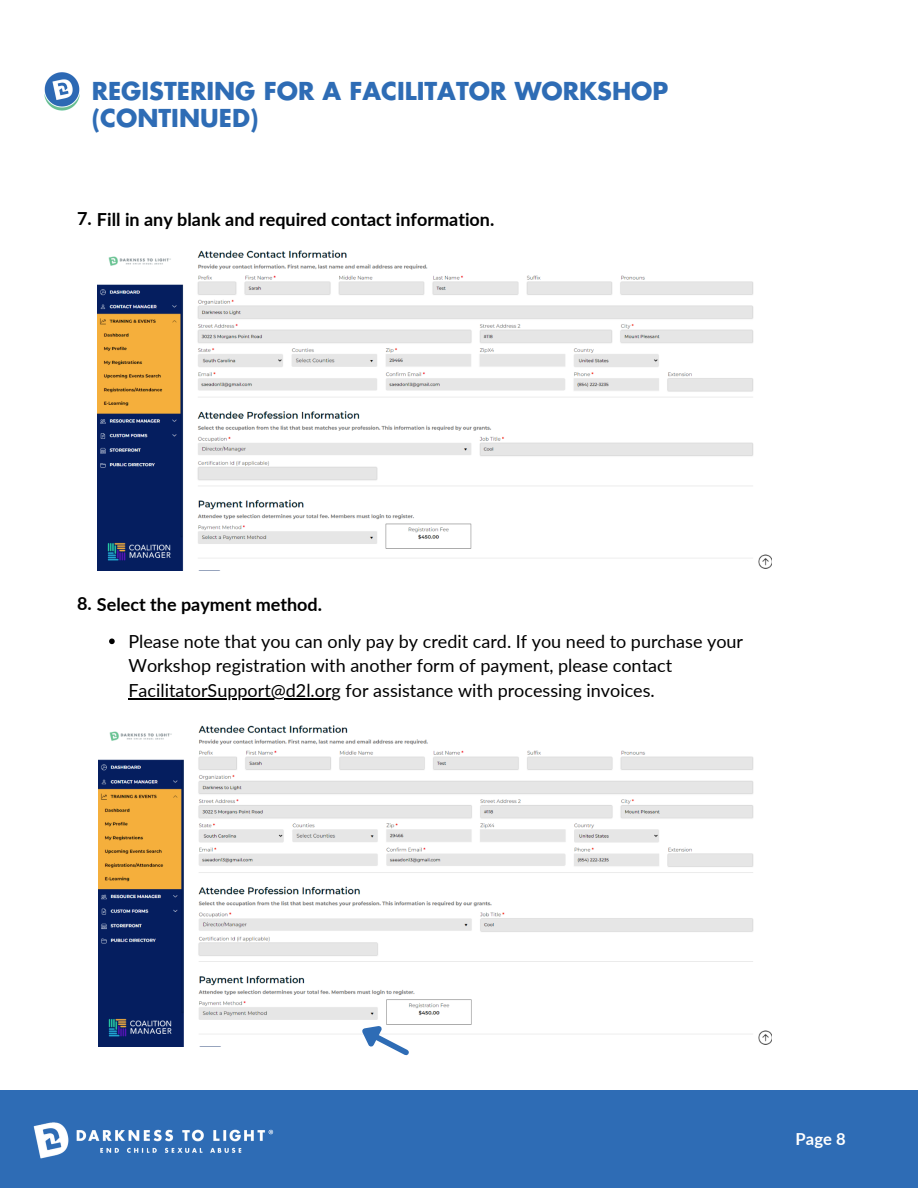
<style>
.page{position:relative;width:918px;height:1188px;background:#fff}
.page>*{position:absolute;margin:0;border:0;box-sizing:border-box;transform-origin:0 0}
.t1{font:700 24px/27px "Futura Std";color:#2e6cb5}
.t2{font:18px/24.8px "Lato";color:#000}
.t3{font:700 18px "Lato";color:#000}
.t4{font:700 16.5px "Lato";color:#fff}
</style>
<div class="page">
<div style="left:0;top:1090px;width:918px;height:98px;background:#2e6cb5"></div>
<img style="left:33px;top:1122px;width:241px;height:37px">
<img style="left:45px;top:72px;width:35px;height:39px">
<img style="left:98px;top:250px;width:674px;height:321px">
<svg style="left:109px;top:639px;width:6px;height:5px"></svg>
<hr style="left:128px;top:698px;width:213px;height:1px;background:#000">
<img style="left:98px;top:726px;width:673px;height:320px">
<svg style="left:349px;top:1009px;width:65px;height:47px"></svg>
<h1 class="t1" style="left:92px;top:78px;width:578px">REGISTERING FOR A FACILITATOR WORKSHOP (CONTINUED)</h1>
<p class="t3" style="left:77px;top:208px;width:419px">7. Fill in any blank and required contact information.</p>
<h2 class="t3" style="left:77px;top:593px;width:247px">8. Select the payment method.</h2>
<p class="t2" style="left:128px;top:628px;width:616px">Please note that you can only pay by credit card. If you need to purchase your<br>Workshop registration with another form of payment, please contact</p>
<p class="t2" style="left:128px;top:678px;width:528px">FacilitatorSupport@d2l.org for assistance with processing invoices.</p>
<h2 class="t4" style="left:796px;top:1129px;width:52px">Page 8</h2>
</div>
